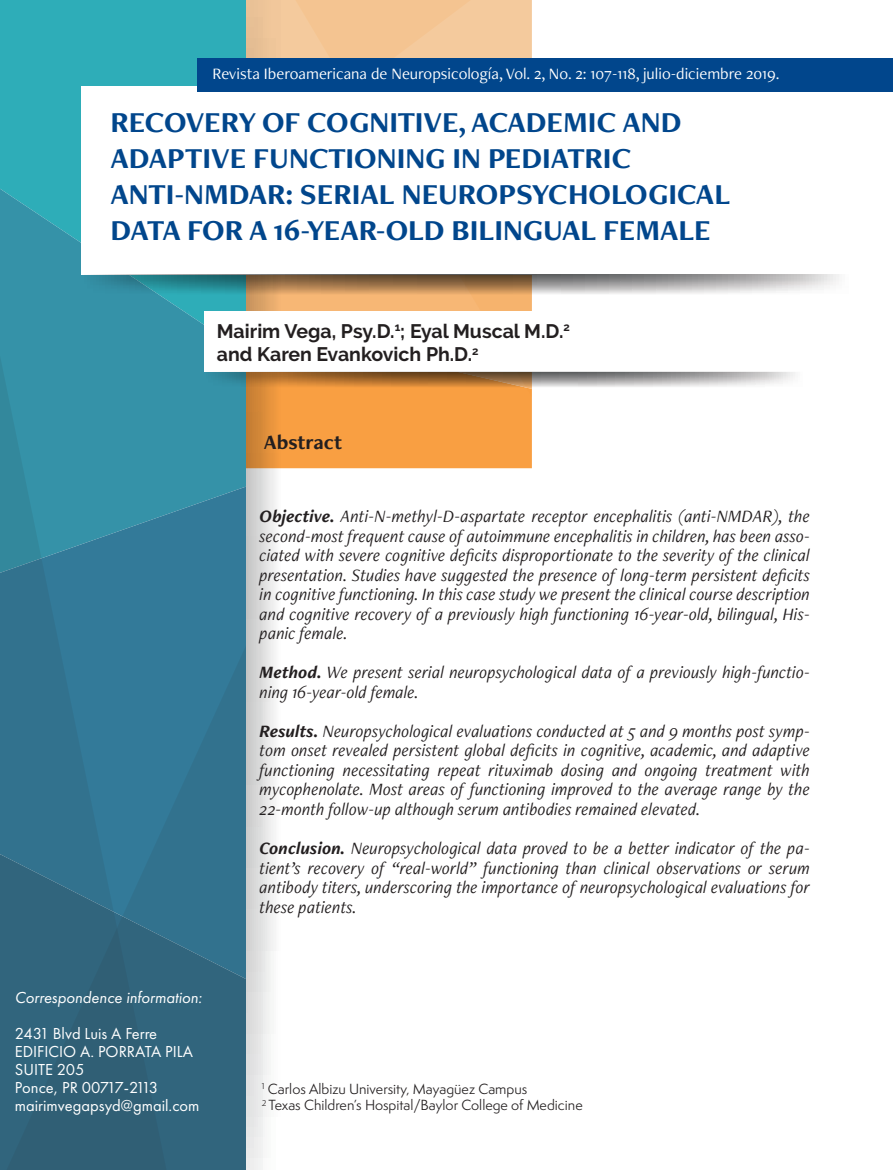
<style>
.page{position:relative;width:893px;height:1170px;background:#fff}
.page>*{position:absolute;margin:0;border:0;box-sizing:border-box;transform-origin:0 0}
.Cap{font:700 30px/36px "Freight Neo Pro";color:#01468c}
.TRes{font:700 21px "Freight Neo Pro";color:#231f20}
.Autores{font:700 19.5px "Raleway";color:#231f20}
.P1{font:italic 18px/19.5px "Freight Neo Pro";color:#231f20;text-align:justify}
.Dir{font:16.5px/18px "Futura PT";color:#fff}
.Cintilla{font:16.5px "Freight Neo Pro";color:#fff}
.Dir-2{font:italic 16.5px "Futura PT";color:#fff}
.NPie{font:13.5px "Semplicita Pro";color:#231f20}
.s1{font-weight:700}
</style>
<div class="page">
<div style="left:281px;top:397px;width:251px;height:71px;background:#f99f42"></div>
<svg style="left:281px;top:295px;width:251px;height:102px;background:#f7ad60"></svg>
<svg style="left:281px;top:0;width:251px;height:58px;background:#f4c797"></svg>
<svg style="left:246px;top:0;width:35px;height:1169px"></svg>
<div style="left:0;top:0;width:246px;height:138px;background:#2eadb8"></div>
<svg style="left:189px;top:295px;width:57px;height:191px;background:#3495aa"></svg>
<div style="left:189px;top:486px;width:57px;height:159px;background:#337a99"></div>
<svg style="left:0;top:138px;width:189px;height:507px;background:#338da4"></svg>
<svg style="left:0;top:645px;width:246px;height:524px;background:#316c86"></svg>
<div style="left:81px;top:86px;width:767px;height:188px;background:#fff"></div>
<svg style="left:81px;top:274px;width:758px;height:21px;background:#93978b"></svg>
<div style="left:204px;top:311px;width:599px;height:61px;background:#fff"></div>
<svg style="left:204px;top:372px;width:591px;height:15px;background:#a69074"></svg>
<div style="left:198px;top:58px;width:695px;height:33px;background:#01468c"></div>
<p class="Cintilla" style="left:213px;top:62px;width:568px">Revista Iberoamericana de Neuropsicología, Vol. 2, No. 2: 107-118, julio-diciembre 2019.</p>
<p class="Cap" style="left:111px;top:103px;width:572px">RECOVERY OF COGNITIVE, ACADEMIC AND<br>ADAPTIVE FUNCTIONING IN PEDIATRIC</p>
<p class="Cap" style="left:111px;top:175px;width:621px">ANTI-NMDAR: SERIAL NEUROPSYCHOLOGICAL</p>
<p class="Cap" style="left:111px;top:211px;width:602px">DATA FOR A 16-YEAR-OLD BILINGUAL FEMALE</p>
<p class="Autores" style="left:217px;top:320px;width:354px">Mairim Vega, Psy.D.<sup>1</sup>; Eyal Muscal M.D.<sup>2</sup></p>
<p class="Autores" style="left:217px;top:343px;width:263px">and Karen Evankovich Ph.D.<sup>2</sup></p>
<p class="TRes" style="left:264px;top:427px;width:80px">Abstract</p>
<p class="Dir-2" style="left:15px;top:987px;width:189px">Correspondence information:</p>
<p class="Dir" style="left:15px;top:1024px;width:180px">2431 Blvd Luis A Ferre<br>EDIFICIO A. PORRATA PILA<br>SUITE 205<br>Ponce, PR 00717-2113</p>
<p class="Dir" style="left:15px;top:1096px;width:186px">mairimvegapsyd@gmail.com</p>
<p class="P1" style="left:260px;top:506px;width:552px"><span class="s1">Objective.</span> Anti-N-methyl-D-aspartate receptor encephalitis (anti-NMDAR), the second-most frequent cause of autoimmune encephalitis in children, has been asso&shy;ciated with severe cognitive deficits disproportionate to the severity of the clinical presentation. Studies have suggested the presence of long-term persistent deficits in cognitive functioning. In this case study we present the clinical course description and cognitive recovery of a previously high functioning 16-year-old, bilingual, His&shy;panic female.</p>
<p class="P1" style="left:260px;top:662px;width:552px"><span class="s1">Method.</span> We present serial neuropsychological data of a previously high-functio&shy;ning 16-year-old female.</p>
<p class="P1" style="left:260px;top:720px;width:552px"><span class="s1">Results.</span> Neuropsychological evaluations conducted at 5 and 9 months post symp&shy;tom onset revealed persistent global deficits in cognitive, academic, and adaptive functioning necessitating repeat rituximab dosing and ongoing treatment with mycophenolate. Most areas of functioning improved to the average range by the 22-month follow-up although serum antibodies remained elevated.</p>
<p class="P1" style="left:260px;top:837px;width:552px"><span class="s1">Conclusion.</span> Neuropsychological data proved to be a better indicator of the pa&shy;tient’s recovery of “real-world” functioning than clinical observations or serum antibody titers, underscoring the importance of neuropsychological evaluations for these patients.</p>
<p class="NPie" style="left:262px;top:1079px;width:267px"><sup>1</sup> Carlos Albizu University, Mayagüez Campus</p>
<p class="NPie" style="left:262px;top:1095px;width:322px"><sup>2</sup> Texas Children’s Hospital/Baylor College of Medicine</p>
</div>
